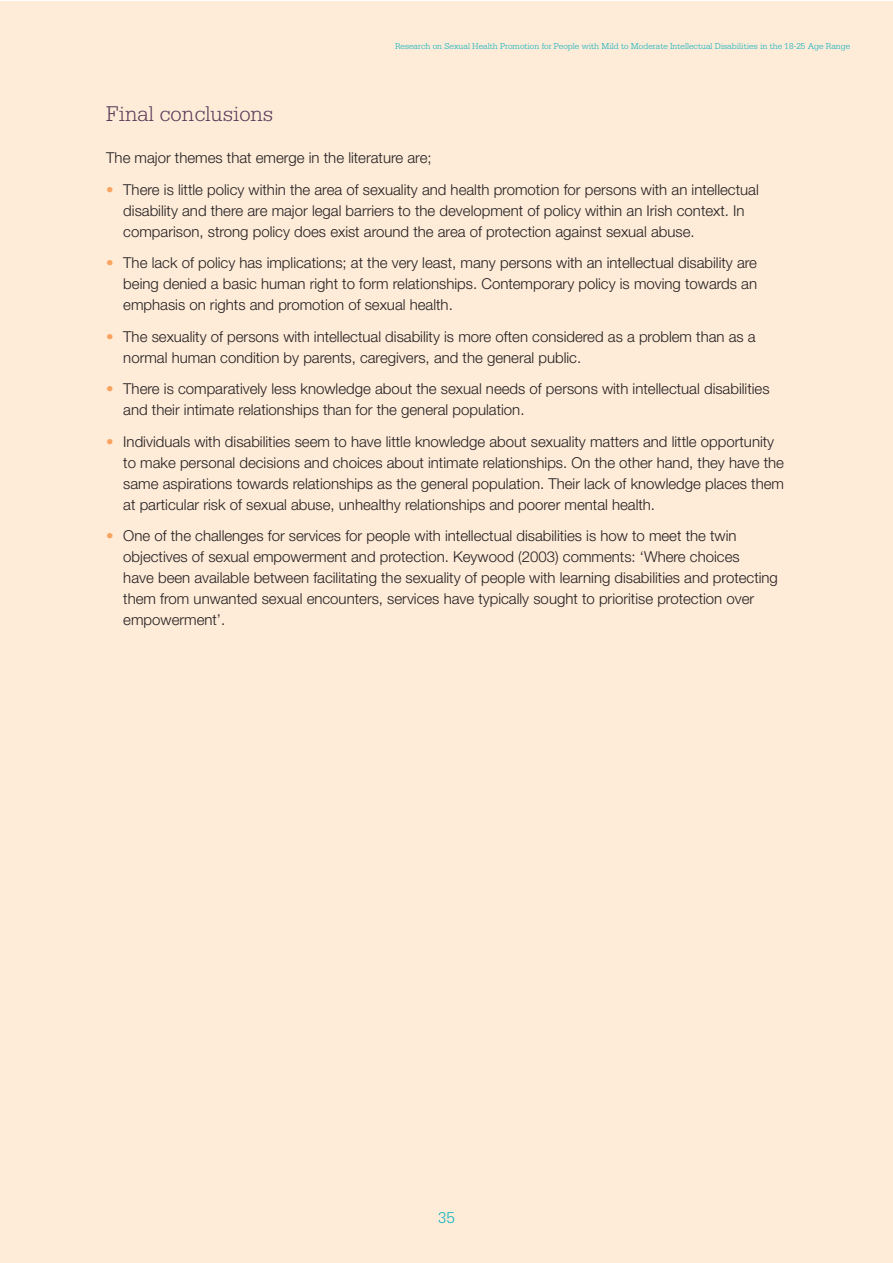
<style>
.page{position:relative;width:893px;height:1263px;background:#fff}
.page>*{position:absolute;margin:0;border:0;box-sizing:border-box;transform-origin:0 0}
.t1{font:300 22.5px "Serifa";color:#5a3856}
.t2{font:300 16.5px "Serifa";color:#00aebc}
.t3{font:300 15px/21px "Helvetica Neue";color:#231f20}
.t4{font:300 9px "Serifa";color:#00aebc}
.s1{color:#f8a35f}
</style>
<div class="page">
<div style="left:0;top:1px;width:892px;height:1262px;background:#feebd8"></div>
<p class="t4" style="left:395px;top:41px;width:457px">Research on Sexual Health Promotion for People with Mild to Moderate Intellectual Disabilities in the 18-25 Age Range</p>
<h1 class="t1" style="left:106px;top:101px;width:168px">Final conclusions</h1>
<p class="t3" style="left:106px;top:147px;width:327px">The major themes that emerge in the literature are;</p>
<p class="t3" style="left:123px;top:179px;width:637px;text-indent:-17px"><span class="s1">•</span> There is little policy within the area of sexuality and health promotion for persons with an intellectual disability and there are major legal barriers to the development of policy within an Irish context. In comparison, strong policy does exist around the area of protection against sexual abuse.</p>
<p class="t3" style="left:123px;top:252px;width:635px;text-align:justify;text-indent:-17px"><span class="s1">•</span> The lack of policy has implications; at the very least, many persons with an intellectual disability are being denied a basic human right to form relationships. Contemporary policy is moving towards an emphasis on rights and promotion of sexual health.</p>
<p class="t3" style="left:123px;top:326px;width:634px;text-indent:-17px"><span class="s1">•</span> The sexuality of persons with intellectual disability is more often considered as a problem than as a normal human condition by parents, caregivers, and the general public.</p>
<p class="t3" style="left:123px;top:378px;width:648px;text-indent:-17px"><span class="s1">•</span> There is comparatively less knowledge about the sexual needs of persons with intellectual disabilities and their intimate relationships than for the general population.</p>
<p class="t3" style="left:123px;top:431px;width:662px;text-indent:-17px"><span class="s1">•</span> Individuals with disabilities seem to have little knowledge about sexuality matters and little opportunity to make personal decisions and choices about intimate relationships. On the other hand, they have the same aspirations towards relationships as the general population. Their lack of knowledge places them at particular risk of sexual abuse, unhealthy relationships and poorer mental health.</p>
<p class="t3" style="left:123px;top:525px;width:656px;text-indent:-17px"><span class="s1">•</span> One of the challenges for services for people with intellectual disabilities is how to meet the twin objectives of sexual empowerment and protection. Keywood (2003) comments: ‘Where choices<br>have been available between facilitating the sexuality of people with learning disabilities and protecting them from unwanted sexual encounters, services have typically sought to prioritise protection over empowerment’.</p>
<p class="t2" style="left:438px;top:1208px;width:18px">35</p>
</div>
